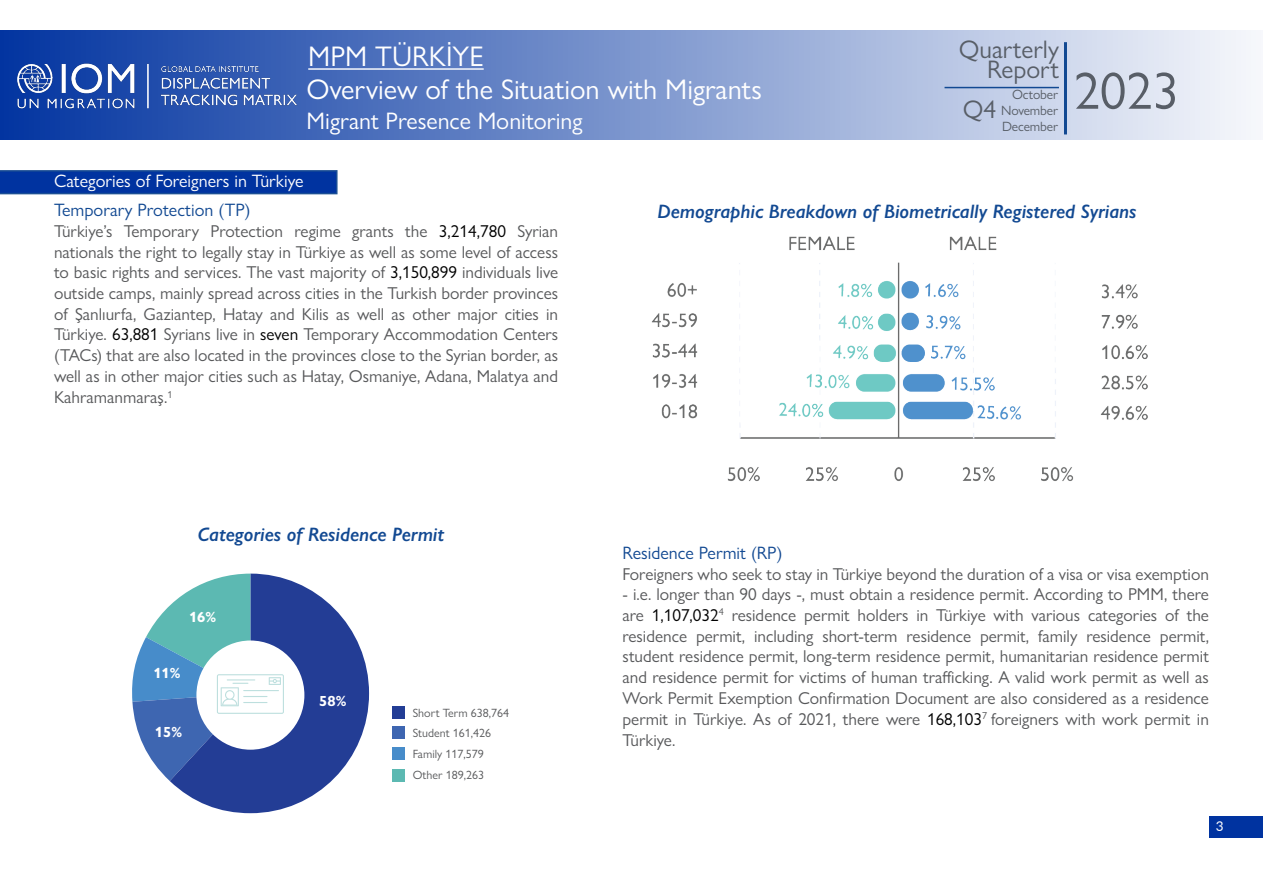
<style>
.page{position:relative;width:1263px;height:893px;background:#fff}
.page>*{position:absolute;margin:0;border:0;box-sizing:border-box;transform-origin:0 0}
.t1{font:52.5px "Gill Sans Nova";color:#585e67}
.t2{font:28.5px "Gill Sans Nova";color:#fff}
.t3{font:25.5px/20.5px "Gill Sans Nova";color:#585e67;text-align:right}
.t4{font:24px "Gill Sans Nova";color:#fff}
.Body{font:italic 600 19.5px "Gill Sans Nova";color:#124992}
.t5{font:18px "Gill Sans Nova";color:#124992}
.t6{font:18px "Gill Sans Nova";color:#fff}
.t7{font:17.25px/20.9px "Gill Sans Nova";color:#57585a;text-align:justify}
.t8{font:700 14.7px "Gill Sans Nova";color:#fff}
.t9{font:13.5px/16px "Gill Sans Nova";letter-spacing:-.01em;color:#585e67;text-align:justify}
.t10{font:13.5px "Lato";color:#fff}
.t11{font:12px "Gill Sans Nova";color:#58595b}
.s1{color:#000}
</style>
<div class="page">
<div style="left:0;top:30px;width:1263px;height:110px;background:linear-gradient(to right,#0234a0,#f6f7fb)"></div>
<hr style="left:308px;top:68px;width:176px;height:2px;background:#fff">
<hr style="left:944px;top:87px;width:115px;height:1px;background:#124992">
<hr style="left:1064px;top:42px;width:3px;height:92px;background:#124992">
<img style="left:12px;top:49px;width:292px;height:73px">
<div style="left:1209px;top:816px;width:54px;height:21px;background:#0033a0"></div>
<img style="left:652px;top:236px;width:496px;height:245px">
<svg style="left:0;top:170px;width:338px;height:24px;background:#04369e"></svg>
<div style="left:393px;top:707px;width:12px;height:12px;background:#233d95"></div>
<div style="left:393px;top:726px;width:12px;height:12px;background:#3e66b1"></div>
<div style="left:393px;top:748px;width:12px;height:12px;background:#478cca"></div>
<div style="left:393px;top:769px;width:12px;height:12px;background:#5cb9b2"></div>
<svg style="left:170px;top:578px;width:199px;height:235px;fill:#233d95"></svg>
<div style="left:196px;top:640px;width:108px;height:110px;background:#fff;border-radius:50%"></div>
<svg style="left:132px;top:574px;width:152px;height:207px"></svg>
<h2 class="t2" style="left:308px;top:39px;width:177px">MPM TÜRKİYE</h2>
<h3 class="t3" style="left:959px;top:39px;width:102px">Quarterly<br>Report</h3>
<p class="t9" style="left:1001px;top:86px;width:58px;text-indent:11px">October November December</p>
<h2 class="t2" style="left:307px;top:72px;width:457px">Overview of the Situation with Migrants</h2>
<h1 class="t1" style="left:1074px;top:59px;width:106px">2023</h1>
<h3 class="t3" style="left:963px;top:99px;width:35px">Q4</h3>
<h3 class="t4" style="left:307px;top:106px;width:277px">Migrant Presence Monitoring</h3>
<p class="t6" style="left:54px;top:170px;width:251px">Categories of Foreigners in Türkiye</p>
<p class="t5" style="left:54px;top:199px;width:198px">Temporary Protection (TP)</p>
<p class="t7" style="left:54px;top:220px;width:506px">Türkiye’s Temporary Protection regime grants the <span class="s1">3,214,780</span> Syrian nationals the right to legally stay in Türkiye as well as some level of access to basic rights and services. The vast majority of <span class="s1">3,150,899</span> individuals live outside camps, mainly spread across cities in the Turkish border provinces of Şanlıurfa, Gaziantep, Hatay and Kilis as well as other major cities in Türkiye. <span class="s1">63,881</span> Syrians live in <span class="s1">seven</span> Temporary Accommodation Centers (TACs) that are also located in the provinces close to the Syrian border, as well as in other major cities such as Hatay, Osmaniye, Adana, Malatya and Kahramanmaraş.<sup>1</sup></p>
<p class="Body" style="left:198px;top:522px;width:248px">Categories of Residence Permit</p>
<p class="t8" style="left:189px;top:608px;width:29px">16%</p>
<p class="t8" style="left:153px;top:663px;width:29px">11%</p>
<p class="t8" style="left:155px;top:723px;width:29px">15%</p>
<p class="t8" style="left:319px;top:692px;width:29px">58%</p>
<p class="t11" style="left:413px;top:705px;width:98px">Short Term 638,764</p>
<p class="t11" style="left:413px;top:725px;width:80px">Student 161,426</p>
<p class="t11" style="left:413px;top:747px;width:73px">Family 117,579</p>
<p class="t11" style="left:413px;top:768px;width:73px">Other 189,263</p>
<p class="Body" style="left:657px;top:199px;width:481px">Demographic Breakdown of Biometrically Registered Syrians</p>
<p class="t5" style="left:622px;top:542px;width:161px">Residence Permit (RP)</p>
<p class="t7" style="left:622px;top:563px;width:588px">Foreigners who seek to stay in Türkiye beyond the duration of a visa or visa exemption</p>
<p class="t7" style="left:622px;top:584px;width:588px">- i.e. longer than 90 days -, must obtain a residence permit. According to PMM, there are <span class="s1">1,107,032</span><sup>4</sup> residence permit holders in Türkiye with various categories of the residence permit, including short-term residence permit, family residence permit, student residence permit, long-term residence permit, humanitarian residence permit and residence permit for victims of human trafficking. A valid work permit as well as Work Permit Exemption Confirmation Document are also considered as a residence permit in Türkiye. As of 2021, there were <span class="s1">168,103</span><sup>7</sup> foreigners with work permit in Türkiye.</p>
<p class="t10" style="left:1216px;top:816px;width:9px">3</p>
</div>
